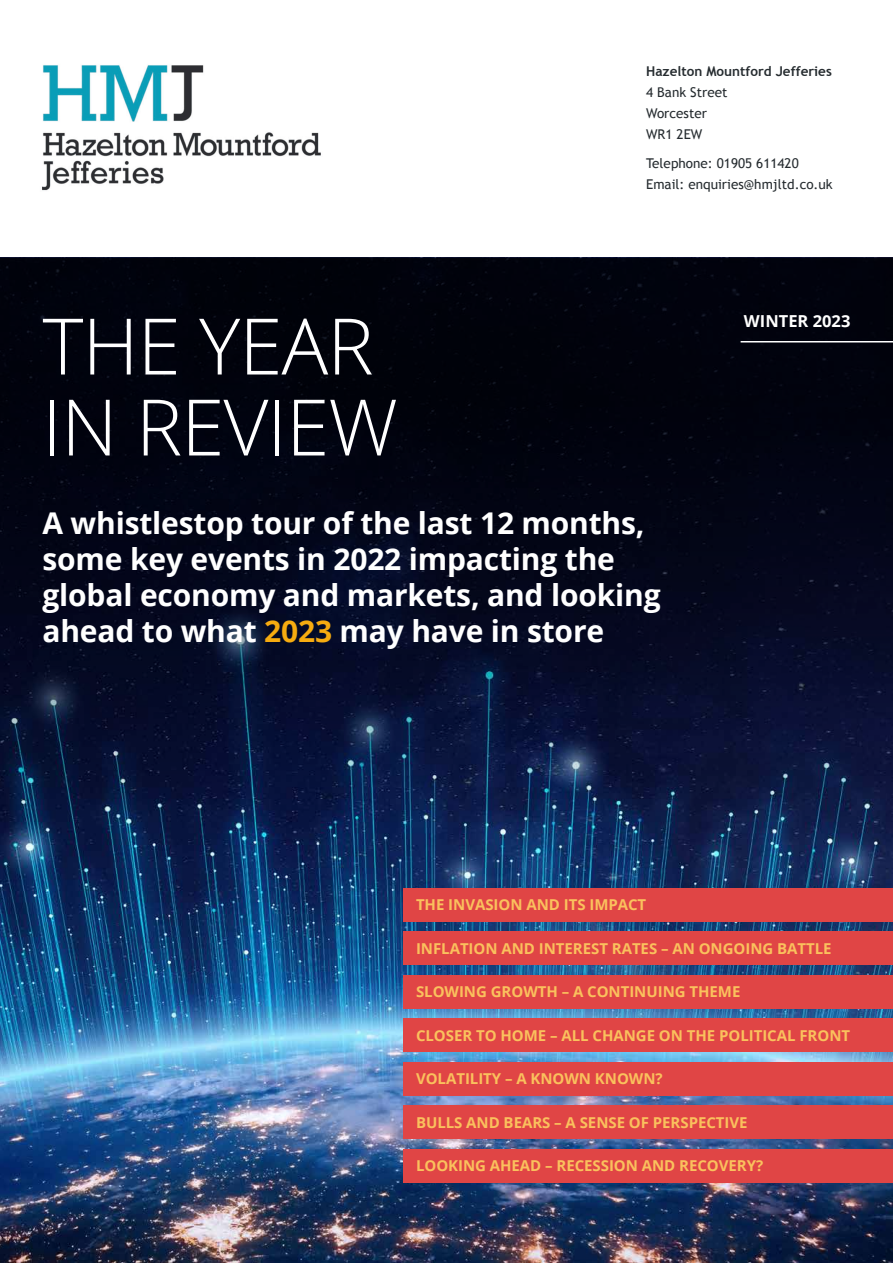
<style>
.page{position:relative;width:893px;height:1263px;background:#fff}
.page>*{position:absolute;margin:0;border:0;box-sizing:border-box;transform-origin:0 0}
.t1{font:300 78px/81px "Open Sans";letter-spacing:-.01em;color:#fff}
.t2{font:700 30px/36px "Open Sans";letter-spacing:-.005em;color:#fff}
.t3{font:700 16.5px "Open Sans";color:#fff}
.t4{font:700 15px "Open Sans";letter-spacing:-.005em;color:#fac15d}
.t5{font:13.5px/21px "Trebuchet MS";color:#262c30}
.t6{font:700 13.5px "Trebuchet MS";color:#262c30}
.s1{color:#f6ab10}
</style>
<div class="page">
<img style="left:0;top:258px;width:893px;height:1005px">
<div style="left:403px;top:888px;width:490px;height:33px;background:#e04545"></div>
<div style="left:403px;top:931px;width:490px;height:34px;background:#e04545"></div>
<div style="left:403px;top:975px;width:490px;height:33px;background:#e04545"></div>
<div style="left:403px;top:1018px;width:490px;height:34px;background:#e04545"></div>
<div style="left:403px;top:1062px;width:490px;height:33px;background:#e04545"></div>
<div style="left:403px;top:1105px;width:490px;height:34px;background:#e04545"></div>
<div style="left:403px;top:1149px;width:490px;height:33px;background:#e04545"></div>
<hr style="left:741px;top:341px;width:152px;height:1px;background:#fff">
<img style="left:42px;top:65px;width:279px;height:126px">
<h1 class="t1" style="left:43px;top:304px;width:357px">THE YEAR<br>IN REVIEW</h1>
<p class="t6" style="left:646px;top:62px;width:187px">Hazelton Mountford Jefferies</p>
<p class="t5" style="left:646px;top:82px;width:83px">4 Bank Street<br>Worcester<br>WR1 2EW</p>
<p class="t5" style="left:646px;top:153px;width:188px">Telephone: 01905 611420<br>Email: enquiries@hmjltd.co.uk</p>
<p class="t3" style="left:744px;top:310px;width:108px">WINTER 2023</p>
<h2 class="t2" style="left:43px;top:504px;width:620px">A whistlestop tour of the last 12 months, some key events in 2022 impacting the global economy and markets, and looking ahead to what <span class="s1">2023</span> may have in store</h2>
<p class="t4" style="left:416px;top:894px;width:232px">THE INVASION AND ITS IMPACT</p>
<p class="t4" style="left:416px;top:938px;width:417px">INFLATION AND INTEREST RATES – AN ONGOING BATTLE</p>
<p class="t4" style="left:416px;top:981px;width:326px">SLOWING GROWTH – A CONTINUING THEME</p>
<p class="t4" style="left:416px;top:1025px;width:436px">CLOSER TO HOME – ALL CHANGE ON THE POLITICAL FRONT</p>
<p class="t4" style="left:416px;top:1068px;width:248px">VOLATILITY – A KNOWN KNOWN?</p>
<p class="t4" style="left:416px;top:1112px;width:333px">BULLS AND BEARS – A SENSE OF PERSPECTIVE</p>
<p class="t4" style="left:416px;top:1155px;width:349px">LOOKING AHEAD – RECESSION AND RECOVERY?</p>
</div>
